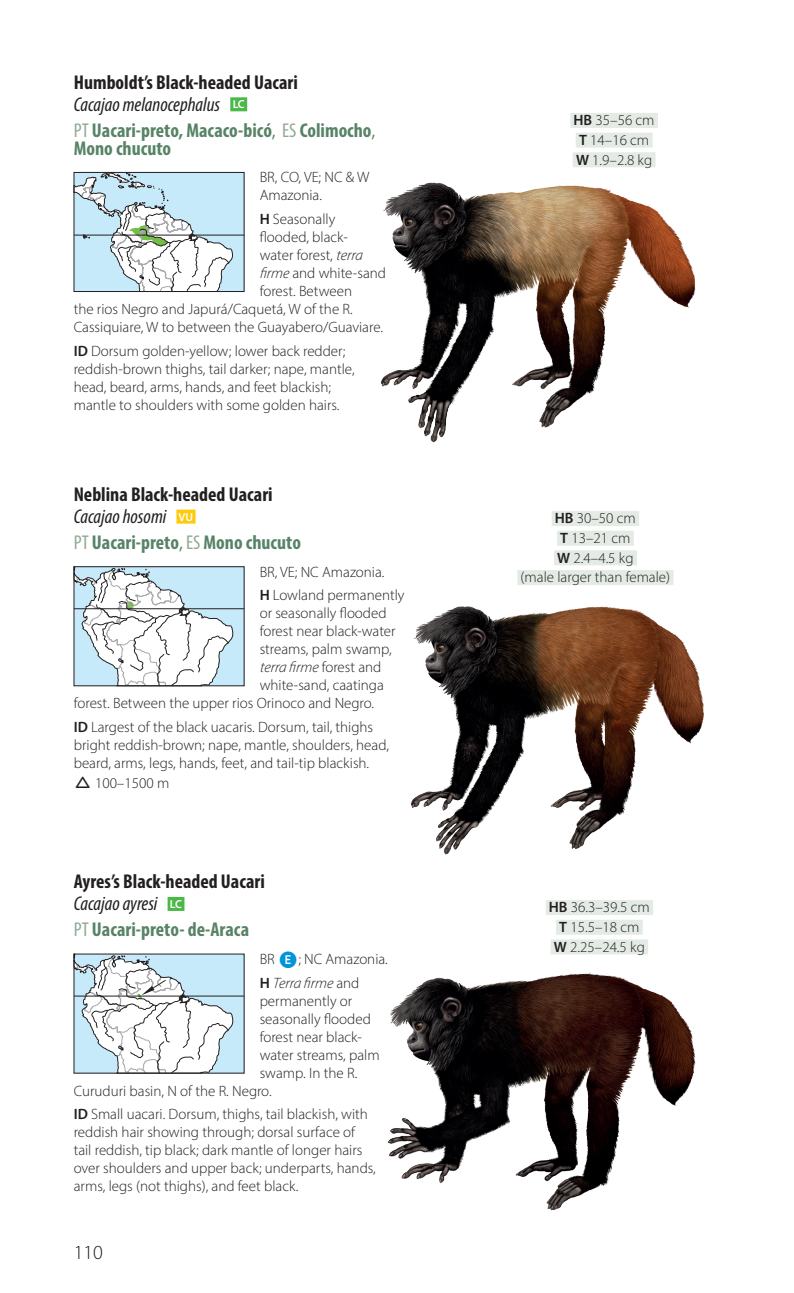
<style>
.page{position:relative;width:794px;height:1293px;background:#fff}
.page>*{position:absolute;margin:0;border:0;box-sizing:border-box;transform-origin:0 0}
.Text_espècie{font:34px "Circle Photoshop Supply";color:#0095d9}
.Nom_espècie{font:700 condensed 20px/22px "Myriad Pro";color:#231f20}
.PT_ES_Names{font:700 condensed 20px/18px "Myriad Pro";color:#578366}
.t1{font:300 20px "Myriad Pro";color:#231f20}
.Text_espècie-2{font:300 15px/18px "Myriad Pro";color:#231f20}
.HB_T_W{font:300 15px "Myriad Pro";color:#231f20}
.Text_espècie-3{font:italic 300 15px "Myriad Pro";color:#231f20}
.Altitude{font:300 15px "Myriad Pro";color:#231f20}
.s1{font-weight:400;font-style:italic}
.s2{font-weight:600;font-stretch:normal;font-size:11.6px;color:#fff}
.s3{font-weight:400;color:#91a996}
.s4{font-weight:400}
.s5{font-weight:600}
.s6{font-style:italic}
.s7{font-style:normal}
.s8{font-weight:600;font-style:normal}
</style>
<div class="page">
<div style="left:230px;top:97px;width:17px;height:14px;background:#4cb848"></div>
<div style="left:74px;top:172px;width:170px;height:119px;background:#c6eafa"></div>
<svg style="left:76px;top:174px;width:157px;height:116px"></svg>
<div style="left:74px;top:172px;width:170px;height:120px;border:1px solid #231f20"></div>
<hr style="left:74px;top:235px;width:170px;height:1px;background:#231f20">
<div style="left:176px;top:509px;width:19px;height:14px;background:#feca0a"></div>
<div style="left:74px;top:567px;width:170px;height:119px;background:#c6eafa"></div>
<svg style="left:76px;top:568px;width:157px;height:116px"></svg>
<div style="left:74px;top:566px;width:170px;height:120px;border:1px solid #231f20"></div>
<hr style="left:74px;top:608px;width:170px;height:1px;background:#231f20">
<div style="left:168px;top:897px;width:16px;height:14px;background:#4cb848"></div>
<div style="left:74px;top:954px;width:170px;height:119px;background:#c6eafa"></div>
<svg style="left:76px;top:956px;width:157px;height:115px"></svg>
<hr style="left:74px;top:995px;width:170px;height:1px;background:#231f20">
<div style="left:570px;top:113px;width:88px;height:15px;background:#e4ebe5"></div>
<div style="left:576px;top:133px;width:76px;height:15px;background:#e4ebe5"></div>
<div style="left:573px;top:152px;width:82px;height:15px;background:#e4ebe5"></div>
<div style="left:552px;top:511px;width:87px;height:15px;background:#e4ebe5"></div>
<div style="left:557px;top:531px;width:77px;height:15px;background:#e4ebe5"></div>
<div style="left:554px;top:550px;width:83px;height:15px;background:#e4ebe5"></div>
<div style="left:517px;top:570px;width:156px;height:15px;background:#e4ebe5"></div>
<div style="left:546px;top:900px;width:107px;height:15px;background:#e4ebe5"></div>
<div style="left:556px;top:919px;width:87px;height:15px;background:#e4ebe5"></div>
<div style="left:550px;top:939px;width:98px;height:15px;background:#e4ebe5"></div>
<img style="left:381px;top:182px;width:315px;height:261px">
<img style="left:411px;top:606px;width:293px;height:249px">
<img style="left:387px;top:973px;width:309px;height:238px">
<p class="Nom_espècie" style="left:74px;top:71px;width:226px">Humboldt’s Black-headed Uacari<br><span class="s1">Cacajao melanocephalus</span> <span class="s2">LC</span></p>
<p class="PT_ES_Names" style="left:74px;top:121px;width:303px"><span class="s3">PT</span> Uacari-preto, Macaco-bicó<span class="s4">,</span> <span class="s3">ES</span> Colimocho<span class="s4">,<br></span>Mono chucuto</p>
<p class="Text_espècie-2" style="left:260px;top:168px;width:111px">BR, CO, VE; NC &amp; W<br>Amazonia.</p>
<p class="Text_espècie-2" style="left:260px;top:210px;width:77px"><span class="s5">H</span> Seasonally</p>
<p class="Text_espècie-2" style="left:260px;top:228px;width:90px">flooded, black-</p>
<p class="Text_espècie-2" style="left:260px;top:246px;width:106px">water forest, <span class="s6">terra</span></p>
<p class="Text_espècie-2" style="left:260px;top:264px;width:128px"><span class="s6">firme</span> and white-sand</p>
<p class="Text_espècie-2" style="left:260px;top:282px;width:94px">forest. Between</p>
<p class="Text_espècie-2" style="left:74px;top:300px;width:280px">the rios Negro and Japurá/Caquetá, W of the R.</p>
<p class="Text_espècie-2" style="left:74px;top:318px;width:311px">Cassiquiare, W to between the Guayabero/Guaviare.</p>
<p class="Text_espècie-2" style="left:74px;top:341px;width:282px"><span class="s5">ID</span> Dorsum golden-yellow; lower back redder; reddish-brown thighs, tail darker; nape, mantle, head, beard, arms, hands, and feet blackish; mantle to shoulders with some golden hairs.</p>
<p class="Nom_espècie" style="left:74px;top:483px;width:200px">Neblina Black-headed Uacari<br><span class="s1">Cacajao hosomi</span> <span class="s2">VU</span></p>
<p class="PT_ES_Names" style="left:74px;top:533px;width:229px"><span class="s3">PT</span> Uacari-preto<span class="s4">,</span> <span class="s3">ES</span> Mono chucuto</p>
<p class="Text_espècie-2" style="left:260px;top:562px;width:126px">BR, VE; NC Amazonia.</p>
<p class="Text_espècie-2" style="left:260px;top:586px;width:146px"><span class="s5">H</span> Lowland permanently</p>
<p class="Text_espècie-2" style="left:260px;top:604px;width:128px">or seasonally flooded</p>
<p class="Text_espècie-2" style="left:260px;top:622px;width:137px">forest near black-water</p>
<p class="Text_espècie-2" style="left:260px;top:640px;width:134px">streams, palm swamp,</p>
<p class="Text_espècie-3" style="left:260px;top:658px;width:123px">terra firme <span class="s7">forest and</span></p>
<p class="Text_espècie-2" style="left:260px;top:676px;width:126px">white-sand, caatinga</p>
<p class="Text_espècie-2" style="left:74px;top:694px;width:302px">forest. Between the upper rios Orinoco and Negro.</p>
<p class="Text_espècie-2" style="left:74px;top:718px;width:317px"><span class="s5">ID</span> Largest of the black uacaris. Dorsum, tail, thighs bright reddish-brown; nape, mantle, shoulders, head, beard, arms, legs, hands, feet, and tail-tip blackish.</p>
<p class="Altitude" style="left:95px;top:774px;width:76px">100–1500 m</p>
<p class="Nom_espècie" style="left:74px;top:870px;width:193px">Ayres’s Black-headed Uacari<br><span class="s1">Cacajao ayresi</span> <span class="s2">LC</span></p>
<p class="PT_ES_Names" style="left:74px;top:920px;width:177px"><span class="s3">PT</span> Uacari-preto- de-Araca</p>
<p class="Text_espècie-2" style="left:260px;top:950px;width:17px">BR</p>
<p class="Text_espècie" style="left:278px;top:938px;width:24px">E</p>
<p class="Text_espècie-2" style="left:298px;top:950px;width:91px">; NC Amazonia.</p>
<p class="Text_espècie-3" style="left:260px;top:973px;width:101px"><span class="s8">H</span> Terra firme <span class="s7">and</span></p>
<p class="Text_espècie-2" style="left:260px;top:991px;width:94px">permanently or</p>
<p class="Text_espècie-2" style="left:260px;top:1009px;width:113px">seasonally flooded</p>
<p class="Text_espècie-2" style="left:260px;top:1027px;width:104px">forest near black-</p>
<p class="Text_espècie-2" style="left:260px;top:1045px;width:121px">water streams, palm</p>
<p class="Text_espècie-2" style="left:260px;top:1063px;width:99px">swamp. In the R.</p>
<p class="Text_espècie-2" style="left:74px;top:1081px;width:199px">Curuduri basin, N of the R. Negro.</p>
<p class="Text_espècie-2" style="left:74px;top:1105px;width:304px"><span class="s5">ID</span> Small uacari. Dorsum, thighs, tail blackish, with reddish hair showing through; dorsal surface of tail reddish, tip black; dark mantle of longer hairs over shoulders and upper back; underparts, hands, arms, legs (not thighs), and feet black.</p>
<h2 class="t1" style="left:74px;top:1240px;width:31px">110</h2>
<p class="HB_T_W" style="left:573px;top:111px;width:83px"><span class="s5">HB</span> 35–56 cm</p>
<p class="HB_T_W" style="left:579px;top:131px;width:72px"><span class="s5">T</span> 14–16 cm</p>
<p class="HB_T_W" style="left:576px;top:151px;width:78px"><span class="s5">W</span> 1.9–2.8 kg</p>
<p class="HB_T_W" style="left:555px;top:509px;width:83px"><span class="s5">HB</span> 30–50 cm</p>
<p class="HB_T_W" style="left:560px;top:529px;width:72px"><span class="s5">T</span> 13–21 cm</p>
<p class="HB_T_W" style="left:557px;top:549px;width:78px"><span class="s5">W</span> 2.4–4.5 kg</p>
<p class="HB_T_W" style="left:520px;top:568px;width:151px">(male larger than female)</p>
<p class="HB_T_W" style="left:549px;top:898px;width:102px"><span class="s5">HB</span> 36.3–39.5 cm</p>
<p class="HB_T_W" style="left:559px;top:918px;width:82px"><span class="s5">T</span> 15.5–18 cm</p>
<p class="HB_T_W" style="left:554px;top:937px;width:92px"><span class="s5">W</span> 2.25–24.5 kg</p>
</div>
